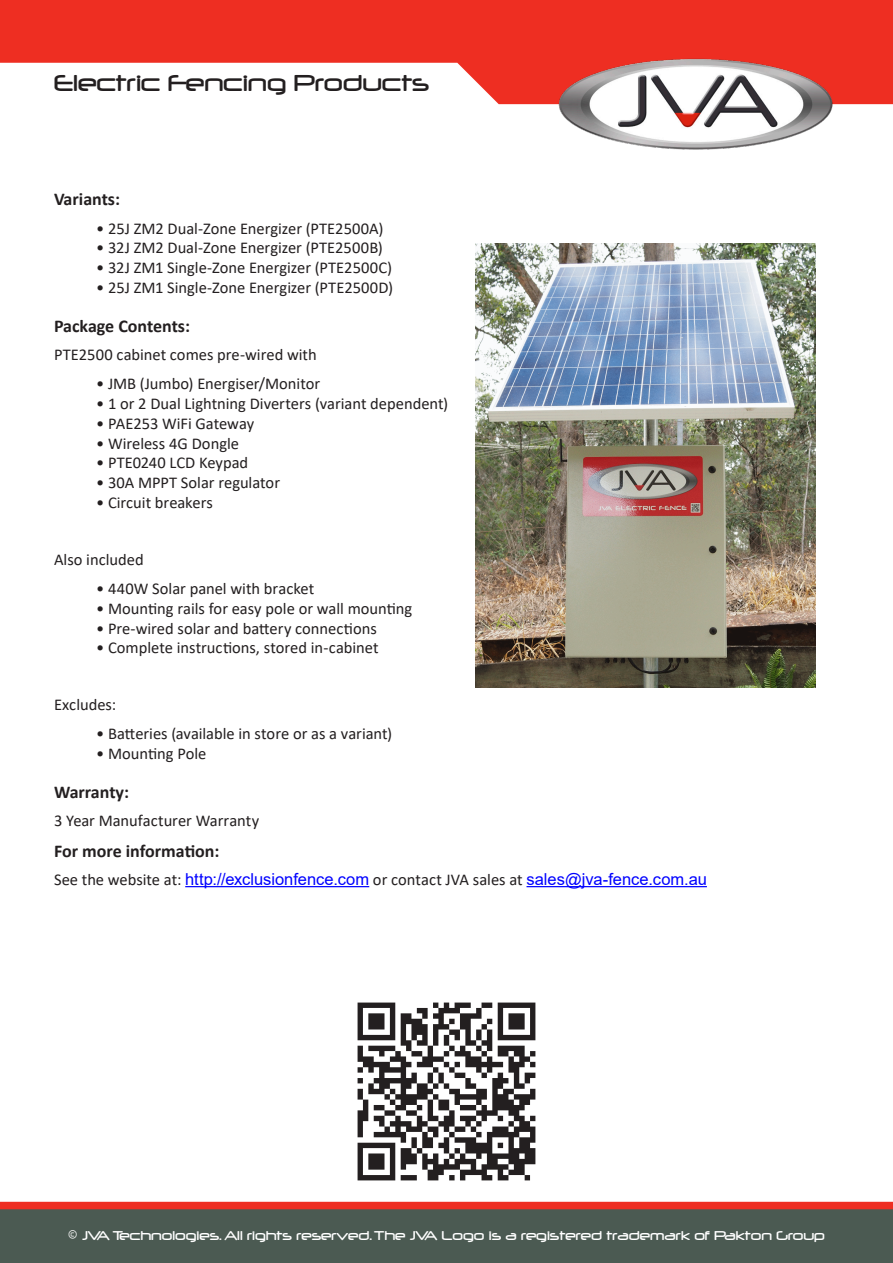
<style>
.page{position:relative;width:893px;height:1263px;background:#fff}
.page>*{position:absolute;margin:0;border:0;box-sizing:border-box;transform-origin:0 0}
.t1{font:27px "Neuropol";color:#231f20}
.JVA_Product_Page_Heading_1{font:700 18px "Calibri";color:#231f20}
.JVA_Basic_Paragraph{font:16.5px "Calibri";color:#231f20}
.JVA_Basic_Paragraph-2{font:16.5px "Arial";color:#00f}
.t2{font:15px "Neuropol";color:#fff}
.s1{font-family:"Calibri";color:#231f20}
</style>
<div class="page">
<svg style="left:0;top:0;width:893px;height:104px;fill:#ee2e22"></svg>
<svg style="left:0;top:1202px;width:893px;height:61px;background:#5e544c"></svg>
<img style="left:531px;top:39px;width:329px;height:111px">
<hr style="left:185px;top:886px;width:184px;height:1px;background:#00f">
<hr style="left:526px;top:886px;width:181px;height:1px;background:#00f">
<img style="left:475px;top:243px;width:340px;height:444px">
<img style="left:336px;top:1002px;width:221px;height:200px">
<h1 class="t1" style="left:54px;top:69px;width:377px">Electric Fencing Products</h1>
<p class="JVA_Product_Page_Heading_1" style="left:54px;top:186px;width:68px">Variants:</p>
<p class="JVA_Basic_Paragraph" style="left:96px;top:217px;width:289px">• 25J ZM2 Dual-Zone Energizer (PTE2500A)</p>
<p class="JVA_Basic_Paragraph" style="left:96px;top:236px;width:288px">• 32J ZM2 Dual-Zone Energizer (PTE2500B)</p>
<p class="JVA_Basic_Paragraph" style="left:96px;top:256px;width:298px">• 32J ZM1 Single-Zone Energizer (PTE2500C)</p>
<p class="JVA_Basic_Paragraph" style="left:96px;top:276px;width:299px">• 25J ZM1 Single-Zone Energizer (PTE2500D)</p>
<p class="JVA_Product_Page_Heading_1" style="left:54px;top:313px;width:138px">Package Contents:</p>
<p class="JVA_Basic_Paragraph" style="left:54px;top:343px;width:264px">PTE2500 cabinet comes pre-wired with</p>
<p class="JVA_Basic_Paragraph" style="left:96px;top:372px;width:226px">• JMB (Jumbo) Energiser/Monitor</p>
<p class="JVA_Basic_Paragraph" style="left:96px;top:392px;width:354px">• 1 or 2 Dual Lightning Diverters (variant dependent)</p>
<p class="JVA_Basic_Paragraph" style="left:96px;top:412px;width:160px">• PAE253 WiFi Gateway</p>
<p class="JVA_Basic_Paragraph" style="left:96px;top:432px;width:145px">• Wireless 4G Dongle</p>
<p class="JVA_Basic_Paragraph" style="left:96px;top:451px;width:154px">• PTE0240 LCD Keypad</p>
<p class="JVA_Basic_Paragraph" style="left:96px;top:471px;width:186px">• 30A MPPT Solar regulator</p>
<p class="JVA_Basic_Paragraph" style="left:96px;top:491px;width:119px">• Circuit breakers</p>
<p class="JVA_Basic_Paragraph" style="left:54px;top:548px;width:91px">Also included</p>
<p class="JVA_Basic_Paragraph" style="left:96px;top:577px;width:220px">• 440W Solar panel with bracket</p>
<p class="JVA_Basic_Paragraph" style="left:96px;top:597px;width:318px">• Mounting rails for easy pole or wall mounting</p>
<p class="JVA_Basic_Paragraph" style="left:96px;top:617px;width:282px">• Pre-wired solar and battery connections</p>
<p class="JVA_Basic_Paragraph" style="left:96px;top:636px;width:284px">• Complete instructions, stored in-cabinet</p>
<p class="JVA_Basic_Paragraph" style="left:54px;top:693px;width:64px">Excludes:</p>
<p class="JVA_Basic_Paragraph" style="left:96px;top:722px;width:298px">• Batteries (available in store or as a variant)</p>
<p class="JVA_Basic_Paragraph" style="left:96px;top:742px;width:112px">• Mounting Pole</p>
<p class="JVA_Product_Page_Heading_1" style="left:54px;top:779px;width:77px">Warranty:</p>
<p class="JVA_Basic_Paragraph" style="left:54px;top:809px;width:207px">3 Year Manufacturer Warranty</p>
<p class="JVA_Product_Page_Heading_1" style="left:54px;top:838px;width:167px">For more information:</p>
<p class="JVA_Basic_Paragraph-2" style="left:54px;top:868px;width:654px"><span class="s1">See the website at:</span> http://exclusionfence.com <span class="s1">or contact JVA sales at</span> sales@jva-fence.com.au</p>
<p class="t2" style="left:68px;top:1228px;width:758px">© JVA Technologies. All rights reserved. The JVA Logo is a registered trademark of Pakton Group</p>
</div>
